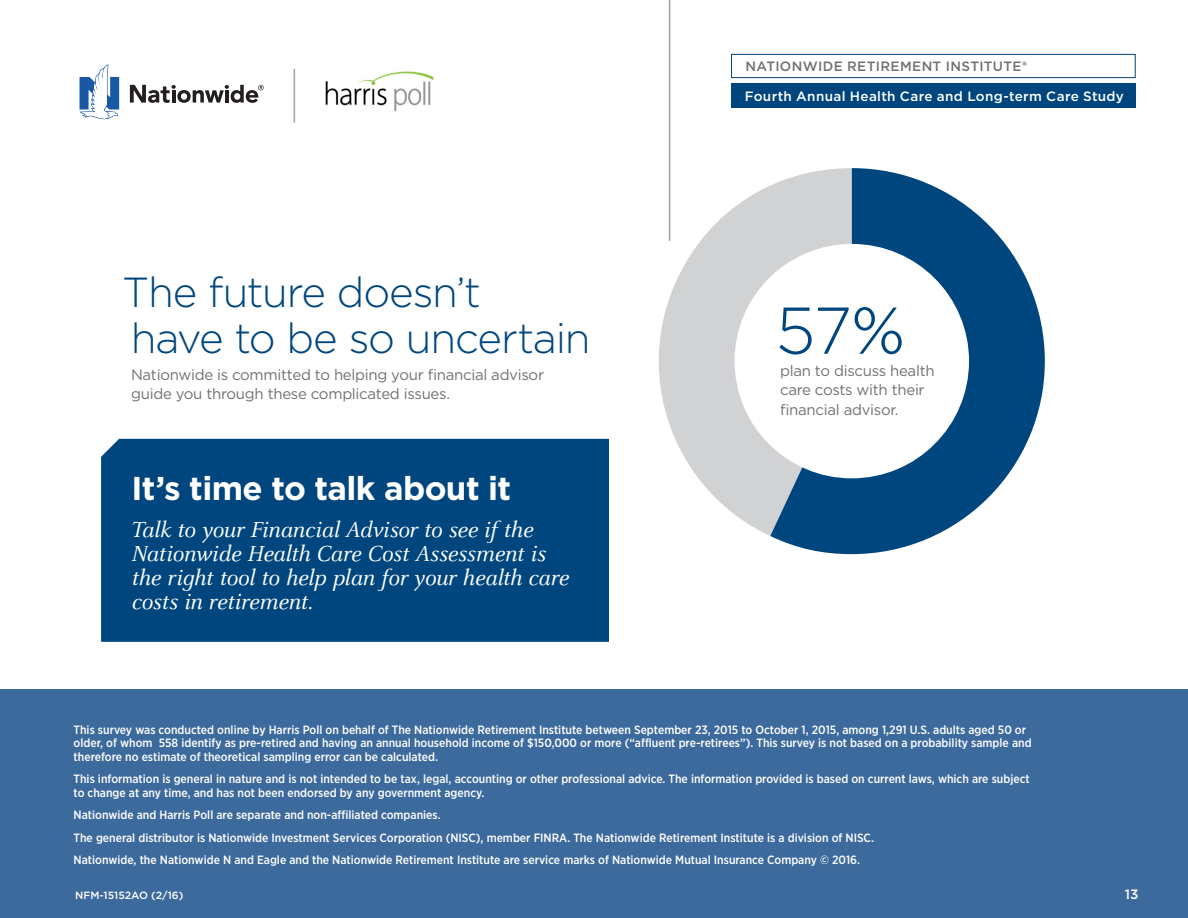
<style>
.page{position:relative;width:1188px;height:918px;background:#fff}
.page>*{position:absolute;margin:0;border:0;box-sizing:border-box;transform-origin:0 0}
.copy{font:300 66px "Gotham";color:#00467e}
.headline_lg{font:300 42px/46.5px "Gotham";letter-spacing:-.03em;color:#00467e}
.headline_sm{font:700 33px "Gotham";letter-spacing:-.02em;color:#fff}
.subhead_celesteitali{font:italic 24px/24px "Celeste OT";letter-spacing:-.01em;color:#fff}
.copy-2{font:15px/19.5px "Gotham";letter-spacing:-.02em;color:#717074}
.t1{font:500 13.5px "Gotham";letter-spacing:.025em;color:#fff}
.t2{font:500 13.5px "Gotham";letter-spacing:.025em;color:#717074}
.footnote{font:500 12px/13.5px "Gotham Narrow";color:#fff}
.footnote-2{font:500 10.5px "Gotham";color:#fff}
.s1{font-weight:700}
</style>
<div class="page">
<div style="left:0;top:690px;width:1188px;height:228px;background:#3c6a9d"></div>
<img style="left:325px;top:71px;width:109px;height:41px">
<hr style="left:294px;top:69px;width:1px;height:54px;background:#a1a1a5">
<svg style="left:130px;top:85px;width:134px;height:18px"></svg>
<svg style="left:80px;top:65px;width:39px;height:54px"></svg>
<svg style="left:658px;top:168px;width:112px;height:368px;fill:#d1d2d4"></svg>
<svg style="left:770px;top:168px;width:275px;height:386px;fill:#00467e"></svg>
<div style="left:735px;top:244px;width:234px;height:234px;background:#fff;border-radius:50%"></div>
<div style="left:101px;top:439px;width:508px;height:203px;background:#00467e"></div>
<hr style="left:669px;top:0;width:1px;height:241px;background:#a1a1a5">
<div style="left:731px;top:54px;width:405px;height:24px;border:1px solid #00467e"></div>
<div style="left:731px;top:84px;width:405px;height:24px;background:#00467e"></div>
<p class="headline_lg" style="left:122px;top:268px;width:470px">The future doesn’t<br>have to be so uncertain</p>
<p class="copy-2" style="left:131px;top:364px;width:415px">Nationwide is committed to helping your financial advisor guide you through these complicated issues.</p>
<p class="headline_sm" style="left:131px;top:466px;width:381px">It’s time to talk about it</p>
<p class="subhead_celesteitali" style="left:131px;top:517px;width:439px">Talk to your Financial Advisor to see if the Nationwide Health Care Cost Assessment is the right tool to help plan for your health care costs in retirement.</p>
<p class="t2" style="left:746px;top:58px;width:283px">NATIONWIDE RETIREMENT INSTITUTE<span class="s1">®</span></p>
<p class="t1" style="left:745px;top:87px;width:381px">Fourth Annual Health Care and Long-term Care Study</p>
<p class="copy" style="left:776px;top:289px;width:131px">57%</p>
<p class="copy-2" style="left:780px;top:360px;width:156px">plan to discuss health care costs with their financial advisor.</p>
<p class="footnote" style="left:74px;top:723px;width:960px">This survey was conducted online by Harris Poll on behalf of The Nationwide Retirement Institute between September 23, 2015 to October 1, 2015, among 1,291 U.S. adults aged 50 or older, of whom 558 identify as pre-retired and having an annual household income of $150,000 or more (“affluent pre-retirees”). This survey is not based on a probability sample and therefore no estimate of theoretical sampling error can be calculated.</p>
<p class="footnote" style="left:74px;top:772px;width:958px">This information is general in nature and is not intended to be tax, legal, accounting or other professional advice. The information provided is based on current laws, which are subject to change at any time, and has not been endorsed by any government agency.</p>
<p class="footnote" style="left:74px;top:808px;width:369px">Nationwide and Harris Poll are separate and non-affiliated companies.</p>
<p class="footnote" style="left:74px;top:830px;width:802px">The general distributor is Nationwide Investment Services Corporation (NISC), member FINRA. The Nationwide Retirement Institute is a division of NISC.</p>
<p class="footnote" style="left:74px;top:853px;width:788px">Nationwide, the Nationwide N and Eagle and the Nationwide Retirement Institute are service marks of Nationwide Mutual Insurance Company © 2016.</p>
<p class="footnote-2" style="left:75px;top:888px;width:110px">NFM-15152AO (2/16)</p>
<p class="t1" style="left:1125px;top:885px;width:15px">13</p>
</div>
